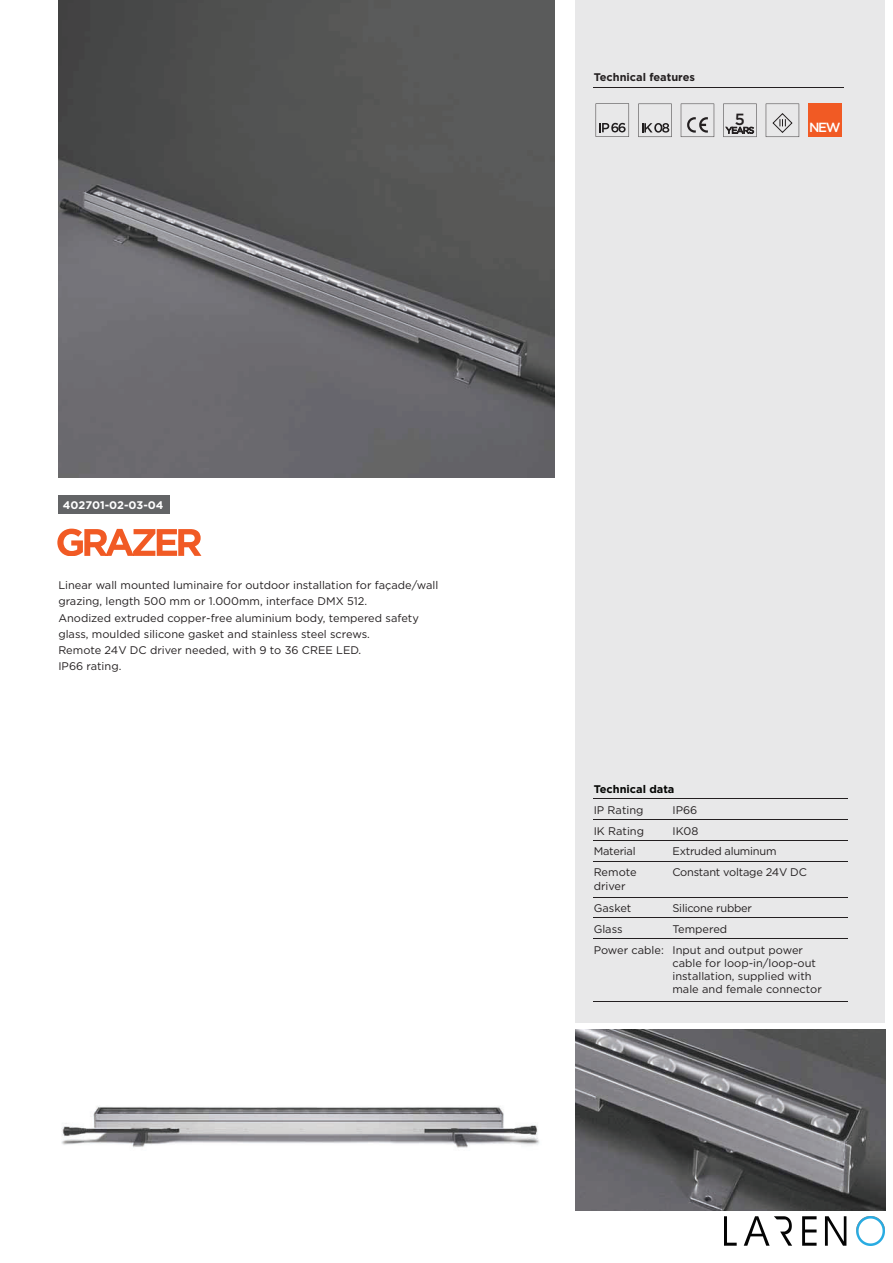
<style>
.page{position:relative;width:893px;height:1263px;background:#fff}
.page>*{position:absolute;margin:0;border:0;box-sizing:border-box;transform-origin:0 0}
.t1{font:500 16.2px "Gotham";color:#231f20}
.t2{font:500 13.2px "Gotham";color:#fff}
.t3{font:11.1px/16.2px "Gotham";color:#231f20}
.t4{font:11.1px "Gotham";letter-spacing:-.02em;color:#231f20}
.t5{font:700 11.1px "Gotham";color:#231f20}
.t6{font:700 11.1px "Gotham";letter-spacing:-.005em;color:#fff}
.t7{font:700 11.1px "Gotham";color:#040503}
</style>
<div class="page">
<div style="left:575px;top:0;width:310px;height:1022px;background:#e8e8e9"></div>
<hr style="left:594px;top:88px;width:250px;height:1px;background:#231f20">
<img style="left:58px;top:0;width:496px;height:477px">
<img style="left:61px;top:1106px;width:479px;height:42px">
<svg style="left:57px;top:529px;width:144px;height:27px"></svg>
<div style="left:58px;top:495px;width:111px;height:19px;background:#636466"></div>
<hr style="left:594px;top:799px;width:254px;height:1px;background:#231f20">
<hr style="left:594px;top:820px;width:254px;height:1px;background:#231f20">
<hr style="left:594px;top:841px;width:254px;height:1px;background:#231f20">
<hr style="left:594px;top:861px;width:254px;height:1px;background:#231f20">
<hr style="left:594px;top:897px;width:254px;height:1px;background:#231f20">
<hr style="left:594px;top:918px;width:254px;height:1px;background:#231f20">
<hr style="left:594px;top:939px;width:254px;height:1px;background:#231f20">
<hr style="left:594px;top:1001px;width:254px;height:1px;background:#231f20">
<svg style="left:681px;top:104px;width:33px;height:33px"></svg>
<svg style="left:723px;top:104px;width:34px;height:33px"></svg>
<svg style="left:638px;top:104px;width:34px;height:33px"></svg>
<svg style="left:596px;top:103px;width:33px;height:34px"></svg>
<svg style="left:766px;top:104px;width:33px;height:33px"></svg>
<div style="left:808px;top:104px;width:33px;height:33px;background:#f15a24"></div>
<img style="left:575px;top:1029px;width:310px;height:181px">
<img style="left:725px;top:1217px;width:159px;height:29px">
<p class="t6" style="left:63px;top:501px;width:102px">402701-02-03-04</p>
<p class="t3" style="left:58px;top:578px;width:381px">Linear wall mounted luminaire for outdoor installation for façade/wall grazing, length 500 mm or 1.000mm, interface DMX 512.<br>Anodized extruded copper-free aluminium body, tempered safety glass, moulded silicone gasket and stainless steel screws.<br>Remote 24V DC driver needed, with 9 to 36 CREE LED.<br>IP66 rating.</p>
<p class="t5" style="left:594px;top:73px;width:103px">Technical features</p>
<h1 class="t1" style="left:735px;top:114px;width:12px">5</h1>
<p class="t2" style="left:809px;top:123px;width:33px">NEW</p>
<p class="t7" style="left:594px;top:785px;width:82px">Technical data</p>
<p class="t3" style="left:594px;top:802px;width:51px">IP Rating</p>
<p class="t3" style="left:672px;top:802px;width:26px">IP66</p>
<p class="t3" style="left:594px;top:823px;width:52px">IK Rating</p>
<p class="t3" style="left:672px;top:823px;width:28px">IK08</p>
<p class="t4" style="left:594px;top:847px;width:43px">Material</p>
<p class="t4" style="left:672px;top:847px;width:106px">Extruded aluminum</p>
<p class="t3" style="left:594px;top:867px;width:44px;line-height:13.2px">Remote driver</p>
<p class="t4" style="left:672px;top:868px;width:136px">Constant voltage 24V DC</p>
<p class="t3" style="left:594px;top:901px;width:39px">Gasket</p>
<p class="t4" style="left:672px;top:904px;width:81px">Silicone rubber</p>
<p class="t3" style="left:594px;top:922px;width:30px">Glass</p>
<p class="t3" style="left:594px;top:919px;width:211px;line-height:20.9px;text-align:center">Tempered<br>Power cable: Input and output power</p>
<p class="t3" style="left:672px;top:957px;width:151px;line-height:13.2px">cable for loop-in/loop-out installation, supplied with male and female connector</p>
</div>
